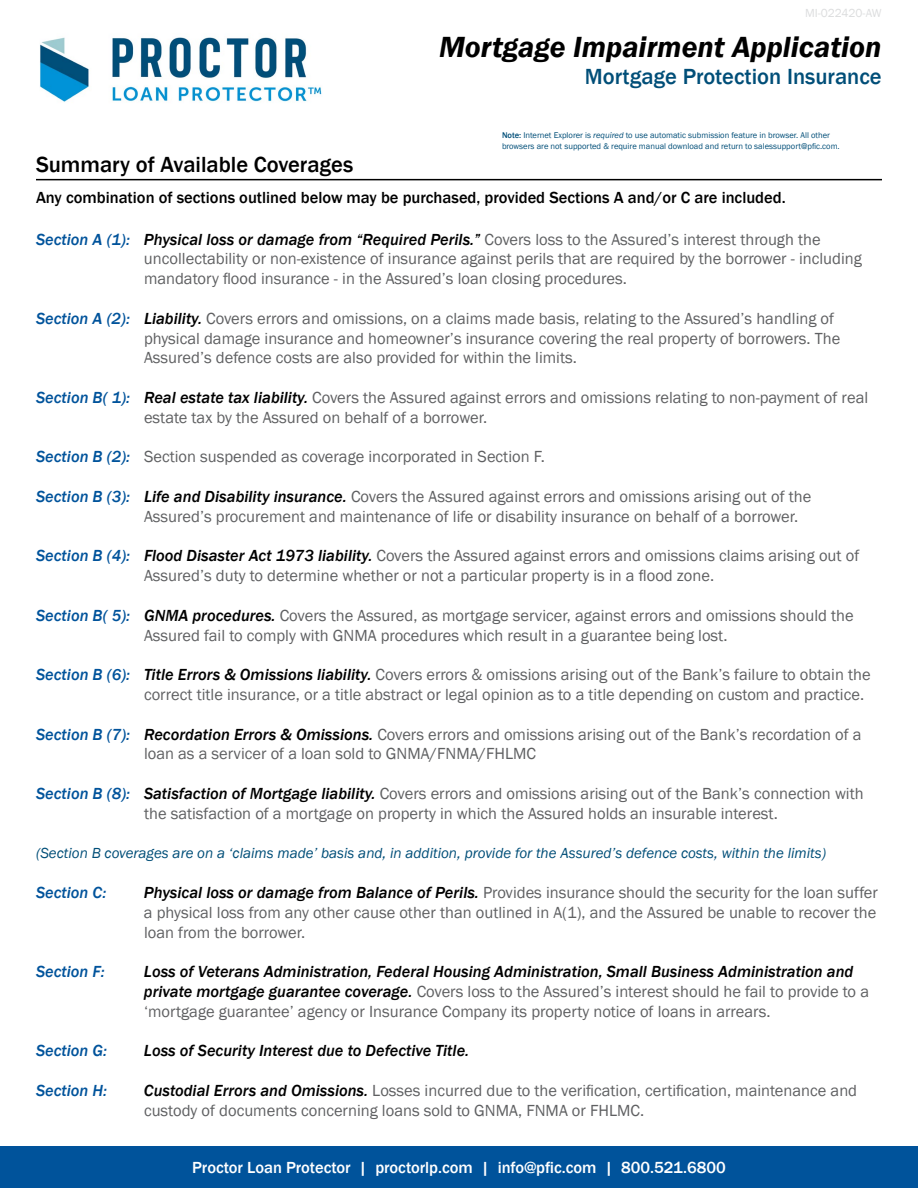
<style>
.page{position:relative;width:918px;height:1188px;background:#fff}
.page>*{position:absolute;margin:0;border:0;box-sizing:border-box;transform-origin:0 0}
.t1{font:italic 600 30px "Franklin Gothic";color:#000}
.t2{font:500 22.5px "Franklin Gothic";color:#004e78}
.t3{font:500 22.5px "Franklin Gothic";color:#000}
.t4{font:16.5px/19.8px "Franklin Gothic";color:#5f6062}
.t5{font:500 16.5px "Franklin Gothic";color:#000}
.t6{font:500 16.5px "Franklin Gothic";color:#fff}
.t7{font:italic 500 16.5px "Franklin Gothic";color:#000}
.t8{font:italic 500 16.5px "Franklin Gothic";color:#00539b}
.t9{font:italic 15px "Franklin Gothic";color:#004e78}
.t10{font:12px "Franklin Gothic";color:#dcddde}
.t11{font:8.55px/10.2px "Franklin Gothic";color:#004e78}
.s1{font-weight:500}
.s2{font-style:italic}
.s3{font-weight:500;font-style:italic;color:#00539b}
.s4{font-weight:500;font-style:italic;color:#000}
</style>
<div class="page">
<hr style="left:36px;top:179px;width:846px;height:1px;background:#000">
<img style="left:40px;top:37px;width:282px;height:65px">
<div style="left:0;top:1147px;width:918px;height:41px;background:#00539b"></div>
<p class="t10" style="left:805px;top:5px;width:78px">MI-022420-AW</p>
<h1 class="t1" style="left:439px;top:28px;width:444px">Mortgage Impairment Application</h1>
<h2 class="t2" style="left:585px;top:63px;width:298px">Mortgage Protection Insurance</h2>
<p class="t11" style="left:502px;top:130px;width:339px"><span class="s1">Note:</span> Internet Explorer is <span class="s2">required</span> to use automatic submission feature in browser. All other browsers are not supported &amp; require manual download and return to salessupport@pfic.com.</p>
<h2 class="t3" style="left:36px;top:151px;width:319px">Summary of Available Coverages</h2>
<p class="t5" style="left:36px;top:188px;width:751px">Any combination of sections outlined below may be purchased, provided Sections A and/or C are included.</p>
<p class="t4" style="left:144px;top:230px;width:719px;text-indent:-108px"><span class="s3">Section A (1):</span> <span class="s4">Physical loss or damage from “Required Perils.”</span> Covers loss to the Assured’s interest through the uncollectability or non-existence of insurance against perils that are required by the borrower - including mandatory flood insurance - in the Assured’s loan closing procedures.</p>
<p class="t4" style="left:144px;top:309px;width:698px;text-indent:-108px"><span class="s3">Section A (2):</span> <span class="s4">Liability.</span> Covers errors and omissions, on a claims made basis, relating to the Assured’s handling of physical damage insurance and homeowner’s insurance covering the real property of borrowers. The<br>Assured’s defence costs are also provided for within the limits.</p>
<p class="t4" style="left:144px;top:388px;width:726px;text-indent:-108px"><span class="s3">Section B( 1):</span> <span class="s4">Real estate tax liability.</span> Covers the Assured against errors and omissions relating to non-payment of real estate tax by the Assured on behalf of a borrower.</p>
<p class="t4" style="left:36px;top:447px;width:510px"><span class="s3">Section B (2):</span> Section suspended as coverage incorporated in Section F.</p>
<p class="t4" style="left:144px;top:487px;width:669px;text-indent:-108px"><span class="s3">Section B (3):</span> <span class="s4">Life and Disability insurance.</span> Covers the Assured against errors and omissions arising out of the<br>Assured’s procurement and maintenance of life or disability insurance on behalf of a borrower.</p>
<p class="t4" style="left:144px;top:546px;width:717px;text-indent:-108px"><span class="s3">Section B (4):</span> <span class="s4">Flood Disaster Act 1973 liability.</span> Covers the Assured against errors and omissions claims arising out of<br>Assured’s duty to determine whether or not a particular property is in a flood zone.</p>
<p class="t4" style="left:144px;top:606px;width:711px;text-indent:-108px"><span class="s3">Section B( 5):</span> <span class="s4">GNMA procedures.</span> Covers the Assured, as mortgage servicer, against errors and omissions should the<br>Assured fail to comply with GNMA procedures which result in a guarantee being lost.</p>
<p class="t4" style="left:144px;top:665px;width:728px;text-indent:-108px"><span class="s3">Section B (6):</span> <span class="s4">Title Errors &amp; Omissions liability.</span> Covers errors &amp; omissions arising out of the Bank’s failure to obtain the correct title insurance, or a title abstract or legal opinion as to a title depending on custom and practice.</p>
<p class="t4" style="left:144px;top:725px;width:719px;text-indent:-108px"><span class="s3">Section B (7):</span> <span class="s4">Recordation Errors &amp; Omissions.</span> Covers errors and omissions arising out of the Bank’s recordation of a loan as a servicer of a loan sold to GNMA/FNMA/FHLMC</p>
<p class="t4" style="left:144px;top:784px;width:721px;text-indent:-108px"><span class="s3">Section B (8):</span> <span class="s4">Satisfaction of Mortgage liability.</span> Covers errors and omissions arising out of the Bank’s connection with the satisfaction of a mortgage on property in which the Assured holds an insurable interest.</p>
<p class="t9" style="left:36px;top:844px;width:792px">(Section B coverages are on a ‘claims made’ basis and, in addition, provide for the Assured’s defence costs, within the limits)</p>
<p class="t8" style="left:36px;top:882px;width:72px">Section C:</p>
<p class="t4" style="left:144px;top:883px;width:735px;text-align:justify"><span class="s4">Physical loss or damage from Balance of Perils.</span> Provides insurance should the security for the loan suffer a physical loss from any other cause other than outlined in A(1), and the Assured be unable to recover the loan from the borrower.</p>
<p class="t8" style="left:36px;top:962px;width:70px">Section F:</p>
<p class="t4" style="left:144px;top:962px;width:727px"><span class="s4">Loss of Veterans Administration, Federal Housing Administration, Small Business Administration and private mortgage guarantee coverage.</span> Covers loss to the Assured’s interest should he fail to provide to a ‘mortgage guarantee’ agency or Insurance Company its property notice of loans in arrears.</p>
<p class="t8" style="left:36px;top:1041px;width:73px">Section G:</p>
<p class="t7" style="left:144px;top:1041px;width:327px">Loss of Security Interest due to Defective Title.</p>
<p class="t8" style="left:36px;top:1080px;width:73px">Section H:</p>
<p class="t4" style="left:144px;top:1081px;width:715px"><span class="s4">Custodial Errors and Omissions.</span> Losses incurred due to the verification, certification, maintenance and custody of documents concerning loans sold to GNMA, FNMA or FHLMC.</p>
<p class="t6" style="left:192px;top:1157px;width:535px">Proctor Loan Protector | proctorlp.com | info@pfic.com | 800.521.6800</p>
</div>
